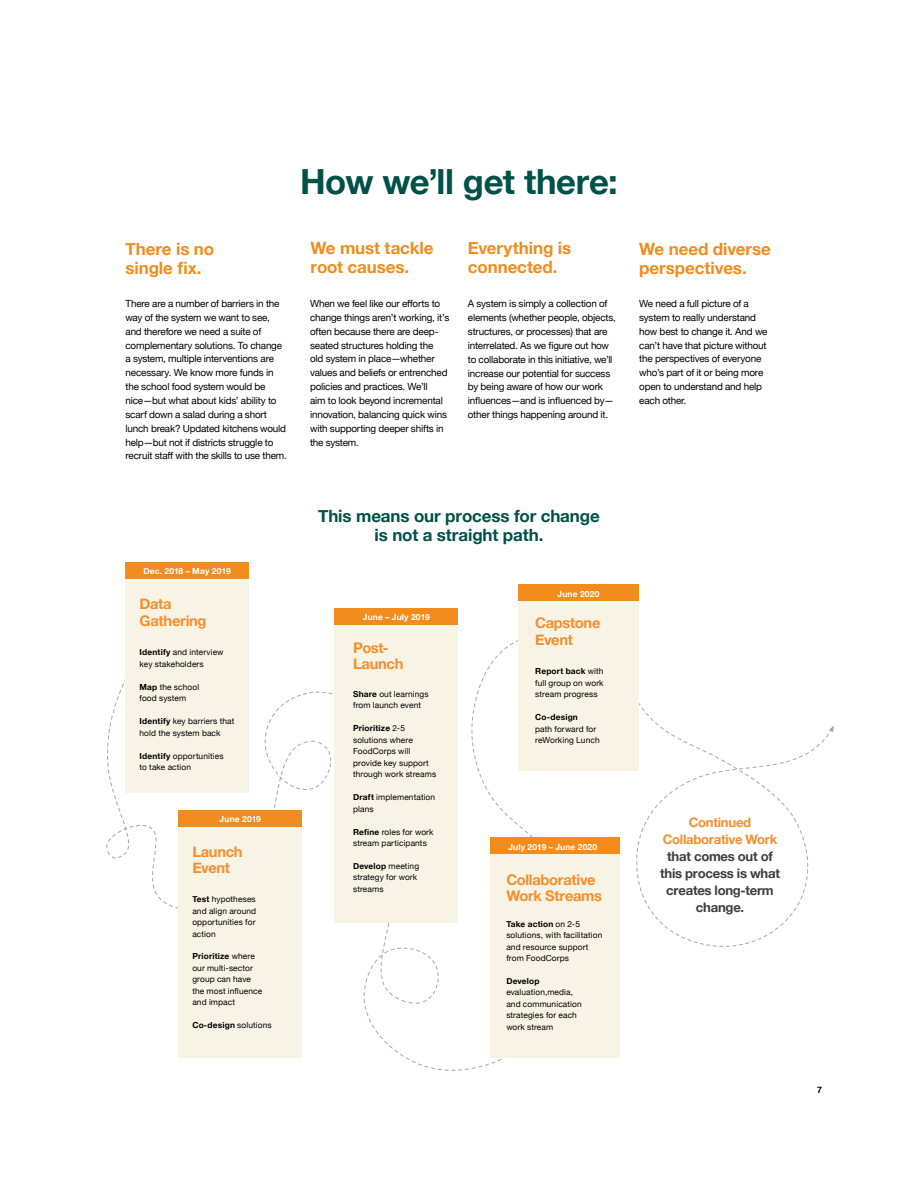
<style>
.page{position:relative;width:918px;height:1188px;background:#fff}
.page>*{position:absolute;margin:0;border:0;box-sizing:border-box;transform-origin:0 0}
.t1{font:700 34.65px "Helvetica Neue";letter-spacing:-.01em;color:#005148}
.t2{font:700 16.95px/18.9px "Helvetica Neue";letter-spacing:-.005em;color:#f18c1d}
.t3{font:700 16.95px/18.9px "Helvetica Neue";letter-spacing:-.005em;color:#005148;text-align:center}
.t4{font:700 14.7px/16.6px "Helvetica Neue";letter-spacing:-.02em;color:#f88d2b}
.t5{font:700 13.05px/17px "Helvetica Neue";letter-spacing:-.02em;color:#3e3d40;text-align:center}
.t6{font:700 13.05px/17px "Helvetica Neue";letter-spacing:-.02em;color:#f88d2b;text-align:center}
.t7{font:9.9px/13.8px "Helvetica Neue";letter-spacing:-.02em;color:#000}
.t8{font:700 8.85px "Helvetica";color:#000}
.t9{font:8.4px/11.4px "Helvetica Neue";letter-spacing:.015em;color:#000}
.t10{font:700 8.4px "Helvetica Neue";letter-spacing:.02em;color:#fff}
.t11{font:700 8.4px "Helvetica Neue";letter-spacing:.02em;color:#000}
.s1{font-weight:700}
.s2{font-weight:400}
</style>
<div class="page">
<svg style="left:106px;top:629px;width:728px;height:442px"></svg>
<div style="left:125px;top:579px;width:124px;height:214px;background:#f8f4e5"></div>
<div style="left:125px;top:562px;width:124px;height:17px;background:#f18c1d"></div>
<div style="left:178px;top:810px;width:124px;height:247px;background:#f8f4e5"></div>
<div style="left:178px;top:810px;width:124px;height:16px;background:#f18c1d"></div>
<div style="left:335px;top:624px;width:123px;height:299px;background:#f8f4e5"></div>
<div style="left:335px;top:608px;width:123px;height:16px;background:#f18c1d"></div>
<div style="left:490px;top:848px;width:130px;height:209px;background:#f8f4e5"></div>
<div style="left:490px;top:838px;width:130px;height:16px;background:#f18c1d"></div>
<div style="left:519px;top:601px;width:120px;height:169px;background:#f8f4e5"></div>
<div style="left:518px;top:584px;width:121px;height:17px;background:#f18c1d"></div>
<h1 class="t1" style="left:300px;top:166px;width:319px">How we’ll get there:</h1>
<h2 class="t2" style="left:311px;top:240px;width:125px">We must tackle root causes.</h2>
<h2 class="t2" style="left:468px;top:239px;width:105px">Everything is connected.</h2>
<h2 class="t2" style="left:125px;top:240px;width:90px">There is no single fix.</h2>
<h2 class="t2" style="left:639px;top:240px;width:133px">We need diverse perspectives.</h2>
<p class="t7" style="left:126px;top:297px;width:163px">There are a number of barriers in the way of the system we want to see, and therefore we need a suite of complementary solutions. To change a system, multiple interventions are necessary. We know more funds in the school food system would be nice—but what about kids’ ability to scarf down a salad during a short lunch break? Updated kitchens would help—but not if districts struggle to recruit staff with the skills to use them.</p>
<p class="t7" style="left:310px;top:297px;width:141px">When we feel like our efforts to change things aren’t working, it’s often because there are deep&shy;seated structures holding the<br>old system in place—whether values and beliefs or entrenched policies and practices. We’ll<br>aim to look beyond incremental innovation, balancing quick wins with supporting deeper shifts in the system.</p>
<p class="t7" style="left:468px;top:298px;width:150px">A system is simply a collection of elements (whether people, objects, structures, or processes) that are interrelated. As we figure out how to collaborate in this initiative, we’ll increase our potential for success by being aware of how our work influences—and is influenced by— other things happening around it.</p>
<p class="t7" style="left:639px;top:297px;width:130px">We need a full picture of a system to really understand how best to change it. And we can’t have that picture without the perspectives of everyone who’s part of it or being more open to understand and help each other.</p>
<p class="t10" style="left:143px;top:568px;width:89px">Dec. 2018 – May 2019</p>
<h3 class="t4" style="left:140px;top:596px;width:68px">Data<br>Gathering</h3>
<p class="t9" style="left:140px;top:647px;width:86px"><span class="s1">Identify</span> and interview key stakeholders</p>
<p class="t9" style="left:140px;top:682px;width:61px"><span class="s1">Map</span> the school food system</p>
<p class="t9" style="left:140px;top:716px;width:96px"><span class="s1">Identify</span> key barriers that hold the system back</p>
<p class="t9" style="left:140px;top:750px;width:85px"><span class="s1">Identify</span> opportunities to take action</p>
<p class="t10" style="left:220px;top:815px;width:43px">June 2019</p>
<h3 class="t4" style="left:192px;top:844px;width:52px">Launch<br>Event</h3>
<p class="t9" style="left:192px;top:894px;width:65px;text-align:justify"><span class="s1">Test</span> hypotheses and align around opportunities for action</p>
<p class="t9" style="left:192px;top:951px;width:71px"><span class="s1">Prioritize</span> where our multi-sector group can have the most influence and impact</p>
<p class="t11" style="left:192px;top:1021px;width:81px">Co-design <span class="s2">solutions</span></p>
<h2 class="t3" style="left:318px;top:508px;width:283px">This means our process for change is not a straight path.</h2>
<p class="t10" style="left:363px;top:613px;width:69px">June – July 2019</p>
<h3 class="t4" style="left:353px;top:640px;width:52px">Post-<br>Launch</h3>
<p class="t9" style="left:353px;top:689px;width:77px"><span class="s1">Share</span> out learnings from launch event</p>
<p class="t9" style="left:353px;top:723px;width:85px"><span class="s1">Prioritize</span> 2-5 solutions where<br>FoodCorps will provide key support through work streams</p>
<p class="t9" style="left:353px;top:792px;width:84px"><span class="s1">Draft</span> implementation plans</p>
<p class="t9" style="left:353px;top:826px;width:82px"><span class="s1">Refine</span> roles for work stream participants</p>
<p class="t9" style="left:353px;top:861px;width:68px"><span class="s1">Develop</span> meeting strategy for work streams</p>
<p class="t10" style="left:558px;top:590px;width:43px">June 2020</p>
<h3 class="t4" style="left:535px;top:615px;width:67px">Capstone<br>Event</h3>
<p class="t9" style="left:535px;top:666px;width:70px;text-align:justify"><span class="s1">Report back</span> with full group on work stream progress</p>
<p class="t11" style="left:535px;top:713px;width:44px">Co-design</p>
<p class="t9" style="left:535px;top:723px;width:66px">path forward for reWorking Lunch</p>
<p class="t10" style="left:508px;top:843px;width:90px">July 2019 – June 2020</p>
<h3 class="t4" style="left:506px;top:872px;width:97px">Collaborative<br>Work Streams</h3>
<p class="t9" style="left:506px;top:918px;width:98px"><span class="s1">Take action</span> on 2-5 solutions, with facilitation and resource support from FoodCorps</p>
<p class="t11" style="left:506px;top:977px;width:35px">Develop</p>
<p class="t9" style="left:506px;top:987px;width:77px">evaluation,media, and communication strategies for each work stream</p>
<h3 class="t6" style="left:663px;top:814px;width:116px">Continued<br>Collaborative Work</h3>
<h3 class="t5" style="left:660px;top:848px;width:122px">that comes out of this process is what creates long-term change.</h3>
<p class="t8" style="left:817px;top:1087px;width:6px">7</p>
</div>
